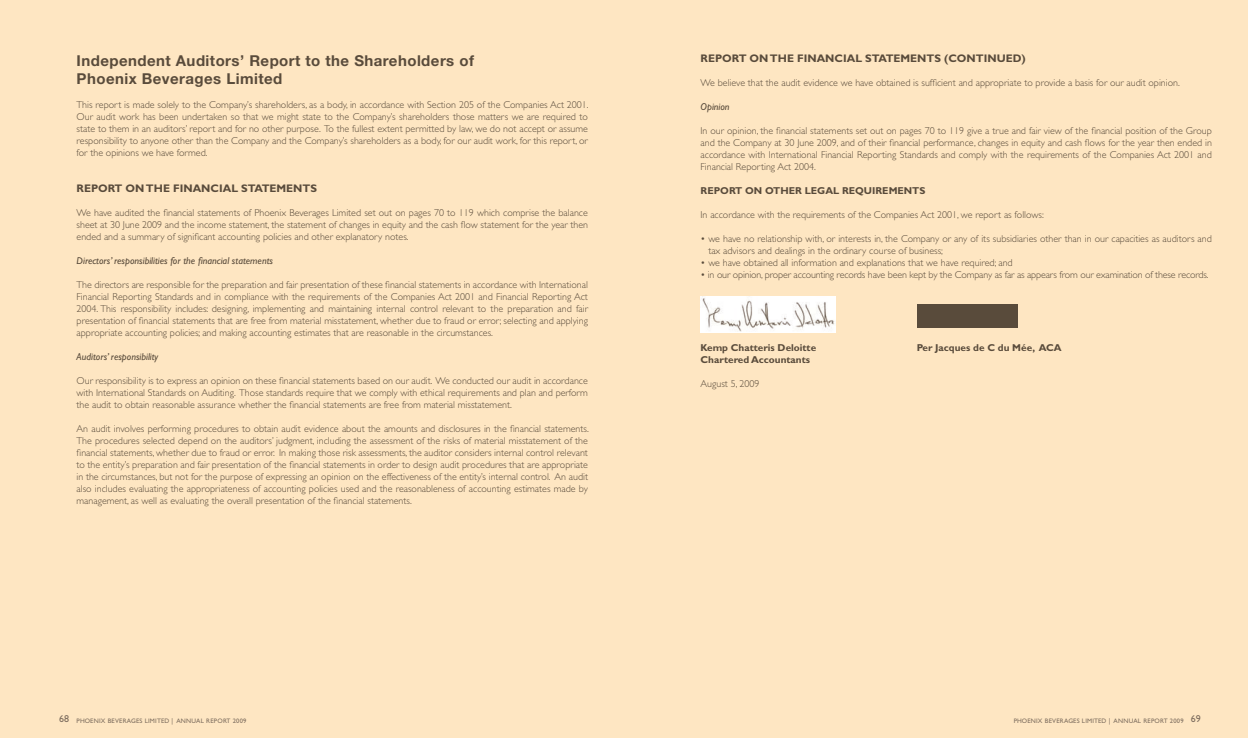
<style>
.page{position:relative;width:1248px;height:738px;background:#fff}
.page>*{position:absolute;margin:0;border:0;box-sizing:border-box;transform-origin:0 0}
.t1{font:700 15px/18px "Helvetica Neue";letter-spacing:.03em;color:#594b3b}
.t2{font:700 11px "Gill Sans";color:#594b3b}
.t3{font:300 10px/12px "Gill Sans";color:#594b3b;text-align:justify}
.t4{font:700 10px "Gill Sans";color:#594b3b}
.t5{font:italic 10px "Gill Sans";color:#594b3b}
.t6{font:6.5px "Gill Sans";letter-spacing:.035em;color:#7d6d5e}
.s1{font-size:10px}
</style>
<div class="page">
<div style="left:0;top:0;width:624px;height:737px;background:#fee6c2"></div>
<div style="left:624px;top:0;width:623px;height:737px;background:#fee6c2"></div>
<div style="left:917px;top:304px;width:100px;height:24px;background:#594b3b"></div>
<img style="left:700px;top:296px;width:135px;height:36px">
<h1 class="t1" style="left:77px;top:51px;width:399px">Independent Auditors’ report to the Shareholders of<br>Phoenix Beverages Limited</h1>
<p class="t3" style="left:77px;top:98px;width:513px">This report is made solely to the Company’s shareholders, as a body, in accordance with Section 205 of the Companies Act 2001.<br>Our audit work has been undertaken so that we might state to the Company’s shareholders those matters we are required to state to them in an auditors’ report and for no other purpose. To the fullest extent permitted by law, we do not accept or assume responsibility to anyone other than the Company and the Company’s shareholders as a body, for our audit work, for this report, or for the opinions we have formed.</p>
<p class="t2" style="left:77px;top:181px;width:242px">REPORT ON THE FINANCIAL STATEMENTS</p>
<p class="t3" style="left:77px;top:206px;width:513px">We have audited the financial statements of Phoenix Beverages Limited set out on pages 70 to 119 which comprise the balance sheet at 30 June 2009 and the income statement, the statement of changes in equity and the cash flow statement for the year then ended and a summary of significant accounting policies and other explanatory notes.</p>
<p class="t5" style="left:77px;top:254px;width:198px">Directors’ responsibilities for the financial statements</p>
<p class="t3" style="left:77px;top:278px;width:513px">The directors are responsible for the preparation and fair presentation of these financial statements in accordance with International Financial Reporting Standards and in compliance with the requirements of the Companies Act 2001 and Financial Reporting Act 2004. This responsibility includes: designing, implementing and maintaining internal control relevant to the preparation and fair presentation of financial statements that are free from material misstatement, whether due to fraud or error; selecting and applying appropriate accounting policies; and making accounting estimates that are reasonable in the circumstances.</p>
<p class="t5" style="left:77px;top:350px;width:83px">Auditors’ responsibility</p>
<p class="t3" style="left:77px;top:374px;width:513px">Our responsibility is to express an opinion on these financial statements based on our audit. We conducted our audit in accordance with International Standards on Auditing. Those standards require that we comply with ethical requirements and plan and perform the audit to obtain reasonable assurance whether the financial statements are free from material misstatement.</p>
<p class="t3" style="left:77px;top:422px;width:513px">An audit involves performing procedures to obtain audit evidence about the amounts and disclosures in the financial statements.<br>The procedures selected depend on the auditors’ judgment, including the assessment of the risks of material misstatement of the financial statements, whether due to fraud or error. In making those risk assessments, the auditor considers internal control relevant to the entity’s preparation and fair presentation of the financial statements in order to design audit procedures that are appropriate in the circumstances, but not for the purpose of expressing an opinion on the effectiveness of the entity’s internal control. An audit also includes evaluating the appropriateness of accounting policies used and the reasonableness of accounting estimates made by management, as well as evaluating the overall presentation of the financial statements.</p>
<p class="t2" style="left:700px;top:52px;width:327px">REPORT ON THE FINANCIAL STATEMENTS (CONTINUED)</p>
<p class="t3" style="left:700px;top:77px;width:480px">We believe that the audit evidence we have obtained is sufficient and appropriate to provide a basis for our audit opinion.</p>
<p class="t5" style="left:700px;top:101px;width:31px">Opinion</p>
<p class="t3" style="left:700px;top:125px;width:513px">In our opinion, the financial statements set out on pages 70 to 119 give a true and fair view of the financial position of the Group and the Company at 30 June 2009, and of their financial performance, changes in equity and cash flows for the year then ended in accordance with International Financial Reporting Standards and comply with the requirements of the Companies Act 2001 and Financial Reporting Act 2004.</p>
<p class="t4" style="left:700px;top:185px;width:226px">REPORT ON OTHER LEGAL REQUIREMENTS</p>
<p class="t3" style="left:700px;top:209px;width:344px">In accordance with the requirements of the Companies Act 2001, we report as follows:</p>
<p class="t3" style="left:708px;top:233px;width:505px;text-indent:-8px">• we have no relationship with, or interests in, the Company or any of its subsidiaries other than in our capacities as auditors and tax advisors and dealings in the ordinary course of business;</p>
<p class="t3" style="left:700px;top:257px;width:313px">• we have obtained all information and explanations that we have required; and</p>
<p class="t3" style="left:700px;top:269px;width:509px">• in our opinion, proper accounting records have been kept by the Company as far as appears from our examination of these records.</p>
<p class="t4" style="left:700px;top:341px;width:117px">Kemp Chatteris Deloitte</p>
<p class="t4" style="left:916px;top:341px;width:146px">Per Jacques de C du Mée, ACA</p>
<p class="t4" style="left:700px;top:353px;width:111px">Chartered Accountants</p>
<p class="t3" style="left:700px;top:377px;width:60px">August 5, 2009</p>
<p class="t6" style="left:59px;top:716px;width:189px"><span class="s1">68</span> PHOENIX BEVERAGES LIMITED | ANNUAL REPORT 2009</p>
<p class="t6" style="left:1013px;top:716px;width:189px">PHOENIX BEVERAGES LIMITED | ANNUAL REPORT 2009 <span class="s1">69</span></p>
</div>
